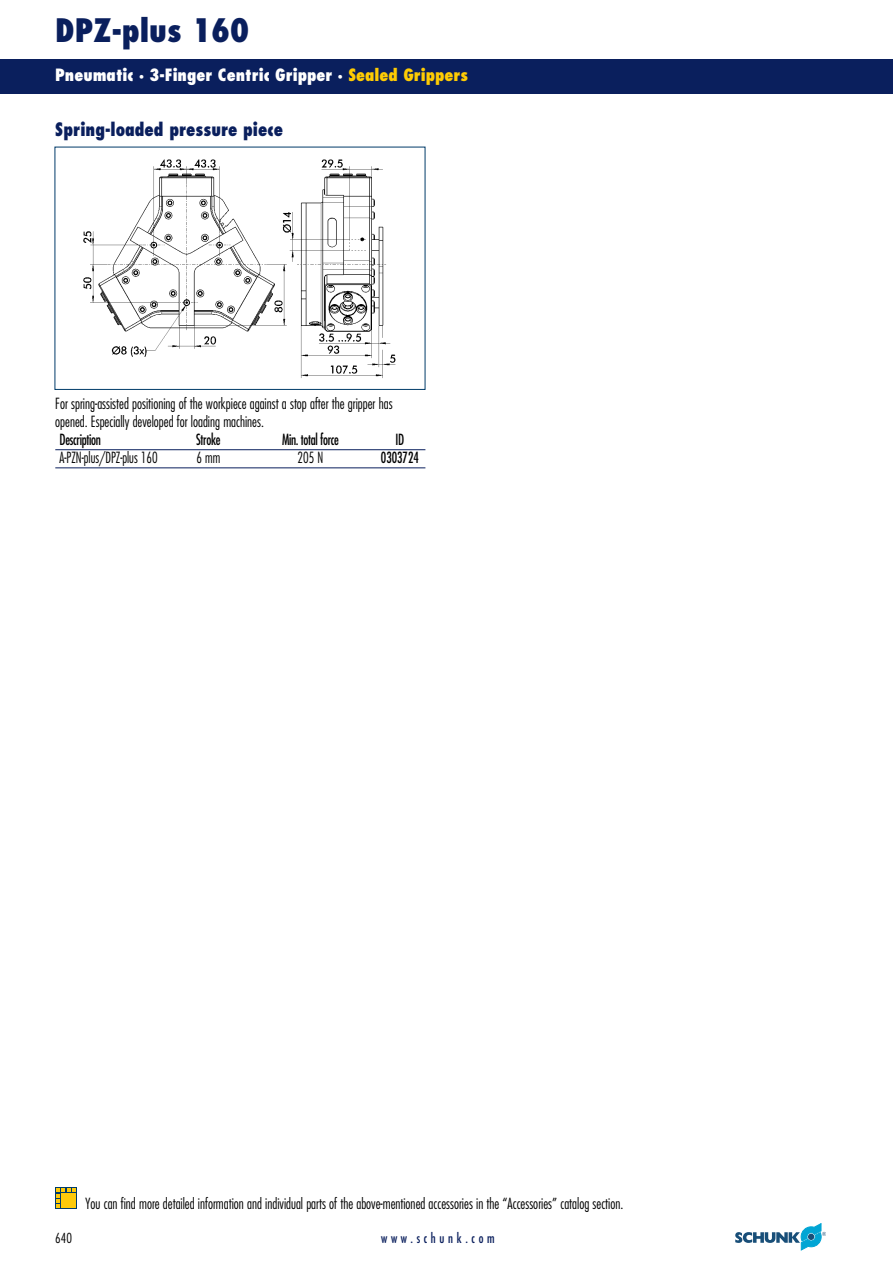
<style>
.page{position:relative;width:893px;height:1263px;background:#fff}
.page>*{position:absolute;margin:0;border:0;box-sizing:border-box;transform-origin:0 0}
.t1{font:800 condensed 31.5px "Futura";color:#0a1f5d}
.t2{font:800 condensed 18px "Futura";color:#0a1f5d;scale:.95 1}
.t3{font:800 condensed 16.5px "Futura";color:#fff}
.t4{font:300 condensed 15px/18px "Futura";color:#000;scale:.94 1}
.t5{font:condensed 15px "Futura";letter-spacing:-.025em;color:#000;scale:.88 1}
.t6{font:300 condensed 15px "Futura";color:#000;scale:.9 1}
.t7{font:condensed 15px "Futura";color:#000;scale:.88 1}
.t8{font:300 condensed 13.5px "Futura";color:#000}
.t9{font:condensed 13.35px "Futura";letter-spacing:.29em;color:#0a1f5d;scale:.95 1}
.s1{color:#ffcc03}
</style>
<div class="page">
<div style="left:0;top:60px;width:892px;height:34px;background:#0a1f5d"></div>
<svg style="left:735px;top:1223px;width:90px;height:27px"></svg>
<hr style="left:55px;top:449px;width:370px;height:1px;background:#0a1f5d">
<hr style="left:55px;top:467px;width:370px;height:1px;background:#0a1f5d">
<div style="left:55px;top:147px;width:370px;height:243px;background:#fff;border:1px solid #003b69"></div>
<img style="left:83px;top:159px;width:313px;height:219px">
<div style="left:55px;top:1188px;width:22px;height:21px;background:#003b69"></div>
<svg style="left:56px;top:1188px;width:20px;height:20px"></svg>
<h1 class="t1" style="left:55px;top:17px;width:195px">DPZ-plus 160</h1>
<p class="t3" style="left:55px;top:68px;width:414px">Pneumatic · 3-Finger Centric Gripper · <span class="s1">Sealed Grippers</span></p>
<p class="t2" style="left:55px;top:121px;width:241px">Spring-loaded pressure piece</p>
<p class="t4" style="left:55px;top:396px;width:360px">For spring-assisted positioning of the workpiece against a stop after the gripper has opened. Especially developed for loading machines.</p>
<p class="t5" style="left:60px;top:433px;width:48px">Description</p>
<p class="t5" style="left:196px;top:433px;width:29px">Stroke</p>
<p class="t5" style="left:282px;top:433px;width:66px">Min. total force</p>
<p class="t5" style="left:395px;top:433px;width:11px">ID</p>
<p class="t6" style="left:60px;top:451px;width:110px">A-PZN-plus/DPZ-plus 160</p>
<p class="t6" style="left:196px;top:451px;width:28px">6 mm</p>
<p class="t6" style="left:297px;top:451px;width:30px">205 N</p>
<p class="t7" style="left:381px;top:451px;width:45px">0303724</p>
<p class="t4" style="left:85px;top:1195px;width:574px">You can find more detailed information and individual parts of the above-mentioned accessories in the “Accessories” catalog section.</p>
<p class="t8" style="left:55px;top:1232px;width:18px">640</p>
<p class="t9" style="left:381px;top:1232px;width:121px">www.schunk.com</p>
</div>
